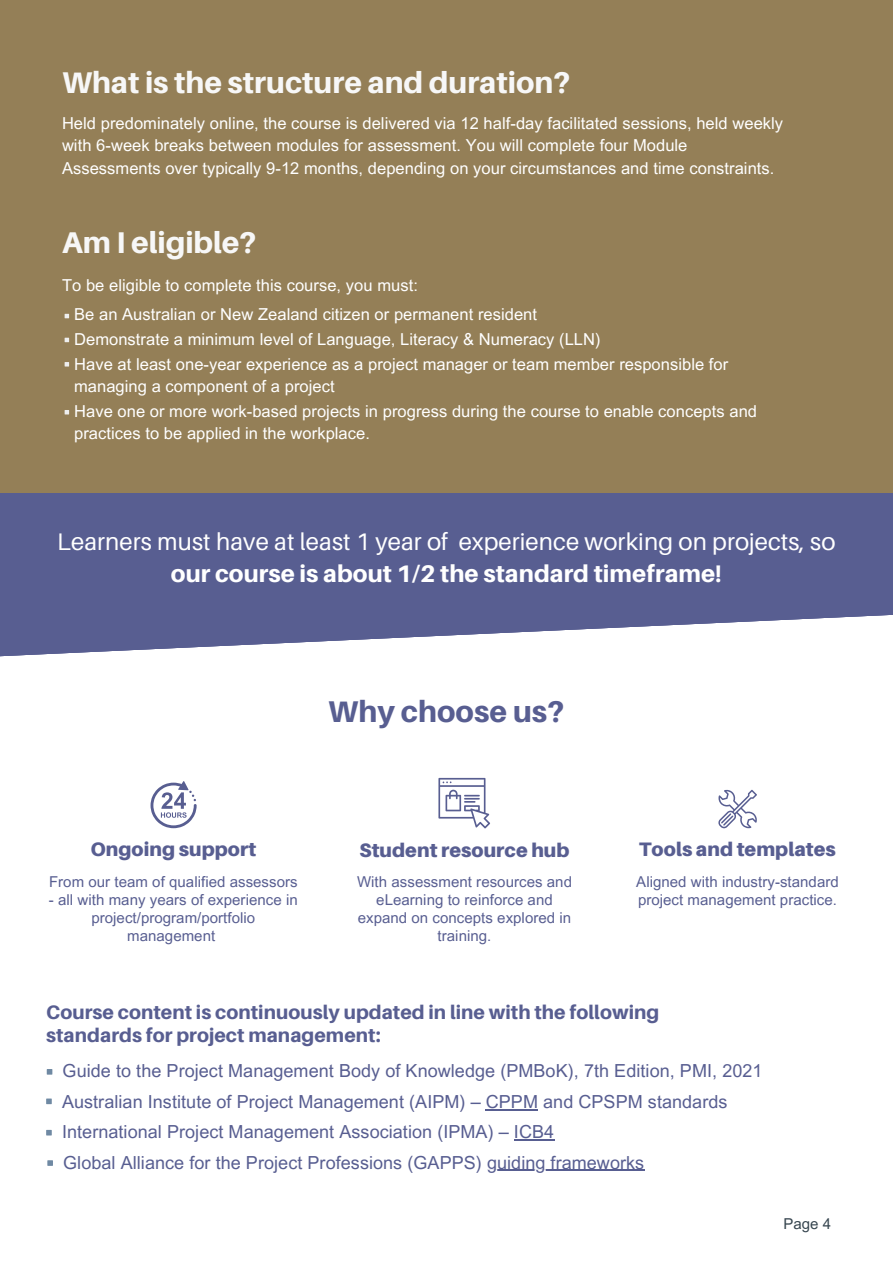
<style>
.page{position:relative;width:893px;height:1264px;background:#fff}
.page>*{position:absolute;margin:0;border:0;box-sizing:border-box;transform-origin:0 0}
.t1{font:800 30px "Aileron";color:#f7f7f7}
.t2{font:800 30px "Aileron";letter-spacing:.005em;color:#585e91}
.t3{font:24px "Aileron";letter-spacing:.005em;color:#fff}
.t4{font:800 24px "Aileron";letter-spacing:.005em;color:#fff}
.t5{font:800 19.5px/22.5px "Aileron";letter-spacing:.005em;color:#585e91}
.t6{font:900 19.5px "Aileron";letter-spacing:.005em;color:#585e91}
.t7{font:18px "Arial MT Pro";letter-spacing:.005em;color:#585e91}
.t8{font:16.5px/22.5px "Arial MT Pro";letter-spacing:.005em;color:#fff}
.t9{font:15px/18px "Arial MT Pro";letter-spacing:.005em;color:#585e91;text-align:center}
.t10{font:15px "Arial MT Pro";color:#36454f}
</style>
<div class="page">
<div style="left:0;top:0;width:892px;height:1262px;background:#947f57"></div>
<div style="left:0;top:493px;width:892px;height:113px;background:#585e91"></div>
<div style="left:0;top:606px;width:892px;height:656px;background:#fff"></div>
<svg style="left:150px;top:781px;width:47px;height:47px;background:#ced0df"></svg>
<svg style="left:718px;top:789px;width:39px;height:39px;background:#d3d4e2"></svg>
<svg style="left:438px;top:778px;width:52px;height:50px;background:#d2d4e1"></svg>
<svg style="left:65px;top:314px;width:4px;height:4px"></svg>
<svg style="left:65px;top:338px;width:4px;height:4px"></svg>
<svg style="left:65px;top:362px;width:4px;height:4px"></svg>
<svg style="left:65px;top:410px;width:4px;height:4px"></svg>
<svg style="left:47px;top:1068px;width:5px;height:6px"></svg>
<hr style="left:486px;top:1108px;width:52px;height:2px;background:#585e91">
<svg style="left:46px;top:1098px;width:6px;height:6px"></svg>
<hr style="left:514px;top:1139px;width:40px;height:1px;background:#585e91">
<svg style="left:46px;top:1129px;width:6px;height:6px"></svg>
<hr style="left:487px;top:1169px;width:157px;height:1px;background:#585e91">
<svg style="left:47px;top:1160px;width:6px;height:5px"></svg>
<p class="t1" style="left:62px;top:63px;width:510px">What is the structure and duration?</p>
<p class="t8" style="left:62px;top:114px;width:722px">Held predominately online, the course is delivered via 12 half-day facilitated sessions, held weekly with 6-week breaks between modules for assessment. You will complete four Module<br>Assessments over typically 9-12 months, depending on your circumstances and time constraints.</p>
<p class="t1" style="left:62px;top:224px;width:196px">Am I eligible?</p>
<p class="t8" style="left:62px;top:276px;width:357px">To be eligible to complete this course, you must:</p>
<p class="t8" style="left:74px;top:305px;width:464px">Be an Australian or New Zealand citizen or permanent resident</p>
<p class="t8" style="left:74px;top:330px;width:528px">Demonstrate a minimum level of Language, Literacy &amp; Numeracy (LLN)</p>
<p class="t8" style="left:74px;top:354px;width:655px">Have at least one-year experience as a project manager or team member responsible for managing a component of a project</p>
<p class="t8" style="left:74px;top:402px;width:684px">Have one or more work-based projects in progress during the course to enable concepts and practices to be applied in the workplace.</p>
<p class="t3" style="left:57px;top:526px;width:779px">Learners must have at least 1 year of experience working on projects, so</p>
<p class="t4" style="left:171px;top:559px;width:552px">our course is about 1/2 the standard timeframe!</p>
<p class="t2" style="left:328px;top:693px;width:237px">Why choose us?</p>
<p class="t6" style="left:90px;top:837px;width:167px">Ongoing support</p>
<p class="t6" style="left:639px;top:837px;width:198px">Tools and templates</p>
<p class="t9" style="left:636px;top:874px;width:204px;text-align:left">Aligned with industry-standard project management practice.</p>
<p class="t6" style="left:359px;top:837px;width:211px">Student resource hub</p>
<p class="t9" style="left:357px;top:874px;width:216px">With assessment resources and eLearning to reinforce and expand on concepts explored in training.</p>
<p class="t9" style="left:49px;top:874px;width:250px">From our team of qualified assessors</p>
<p class="t9" style="left:49px;top:892px;width:250px">- all with many years of experience in project/program/portfolio management</p>
<p class="t5" style="left:46px;top:1000px;width:614px">Course content is continuously updated in line with the following standards for project management:</p>
<p class="t7" style="left:63px;top:1064px;width:701px">Guide to the Project Management Body of Knowledge (PMBoK), 7th Edition, PMI, 2021</p>
<p class="t7" style="left:62px;top:1094px;width:667px">Australian Institute of Project Management (AIPM) – CPPM and CPSPM standards</p>
<p class="t7" style="left:62px;top:1125px;width:493px">International Project Management Association (IPMA) – ICB4</p>
<p class="t7" style="left:63px;top:1155px;width:582px">Global Alliance for the Project Professions (GAPPS) guiding frameworks</p>
<p class="t10" style="left:783px;top:1218px;width:49px">Page 4</p>
</div>
